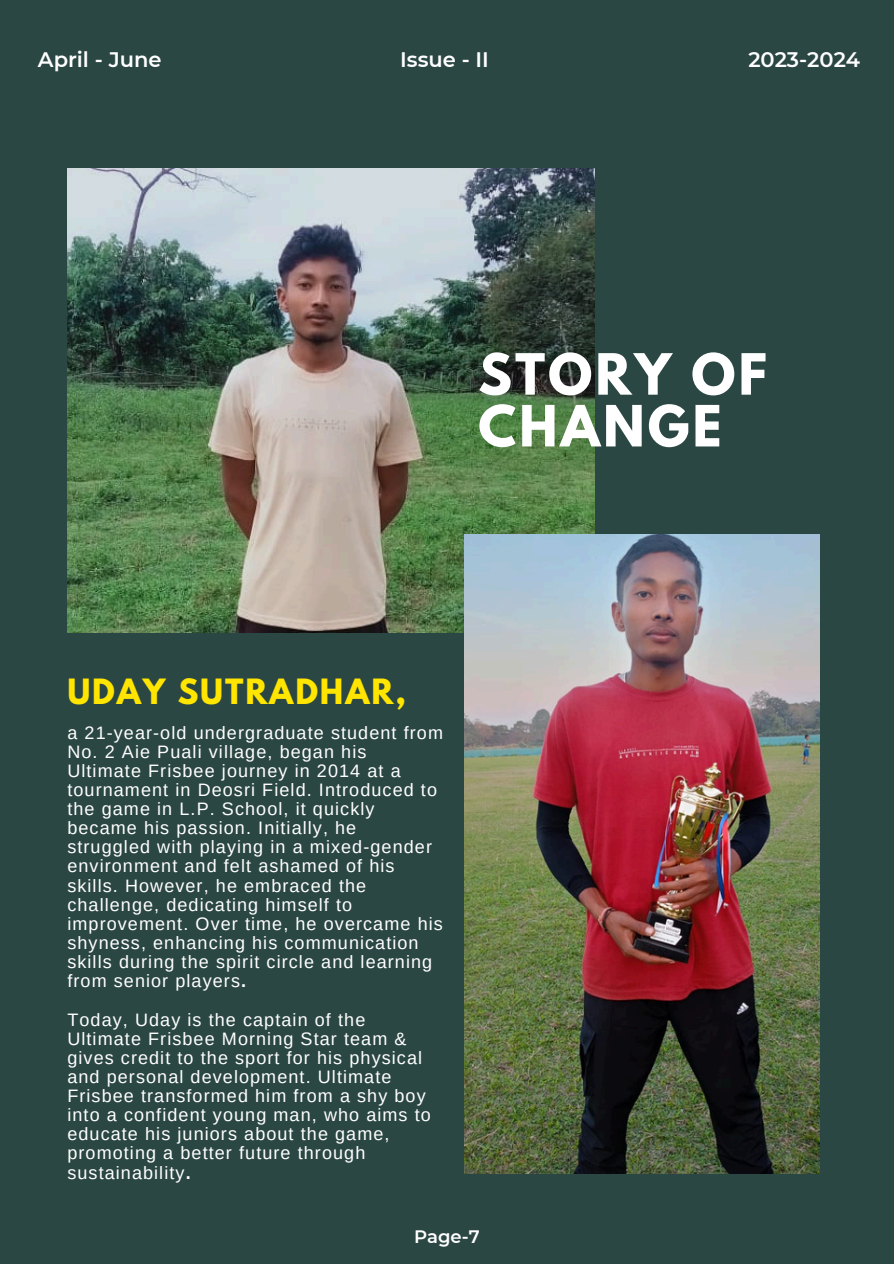
<style>
.page{position:relative;width:894px;height:1264px;background:#fff}
.page>*{position:absolute;margin:0;border:0;box-sizing:border-box;transform-origin:0 0}
.t1{font:700 50.4px/51.8px "League Spartan";letter-spacing:.06em;color:#fff}
.t2{font:700 30.9px "League Spartan";letter-spacing:.06em;color:#ffe500}
.t3{font:600 21px "Montserrat";color:#fff}
.t4{font:18px/19.2px "Arimo";letter-spacing:.06em;color:#fff}
.t5{font:600 18px "Montserrat";color:#fff}
.s1{font-weight:700}
</style>
<div class="page">
<div style="left:0;top:0;width:893px;height:1263px;background:#2b4743"></div>
<img style="left:67px;top:168px;width:527px;height:464px">
<img style="left:464px;top:534px;width:355px;height:639px">
<p class="t3" style="left:38px;top:47px;width:125px">April - June</p>
<h2 class="t3" style="left:400px;top:47px;width:90px">Issue - II</h2>
<p class="t3" style="left:748px;top:47px;width:113px">2023-2024</p>
<h3 class="t1" style="left:478px;top:355px;width:290px">STORY OF<br>CHANGE</h3>
<h3 class="t2" style="left:67px;top:676px;width:340px">UDAY SUTRADHAR,</h3>
<p class="t4" style="left:67px;top:722px;width:377px">a 21-year-old undergraduate student from No. 2 Aie Puali village, began his Ultimate Frisbee journey in 2014 at a tournament in Deosri Field. Introduced to the game in L.P. School, it quickly became his passion. Initially, he struggled with playing in a mixed-gender environment and felt ashamed of his skills. However, he embraced the challenge, dedicating himself to improvement. Over time, he overcame his shyness, enhancing his communication skills during the spirit circle and learning from senior players<span class="s1">.</span></p>
<h1 class="t4" style="left:67px;top:1009px;width:365px">Today, Uday is the captain of the Ultimate Frisbee Morning Star team &amp; gives credit to the sport for his physical and personal development. Ultimate Frisbee transformed him from a shy boy into a confident young man, who aims to educate his juniors about the game, promoting a better future through sustainability<span class="s1">.</span></h1>
<h4 class="t5" style="left:414px;top:1225px;width:67px">Page-7</h4>
</div>
